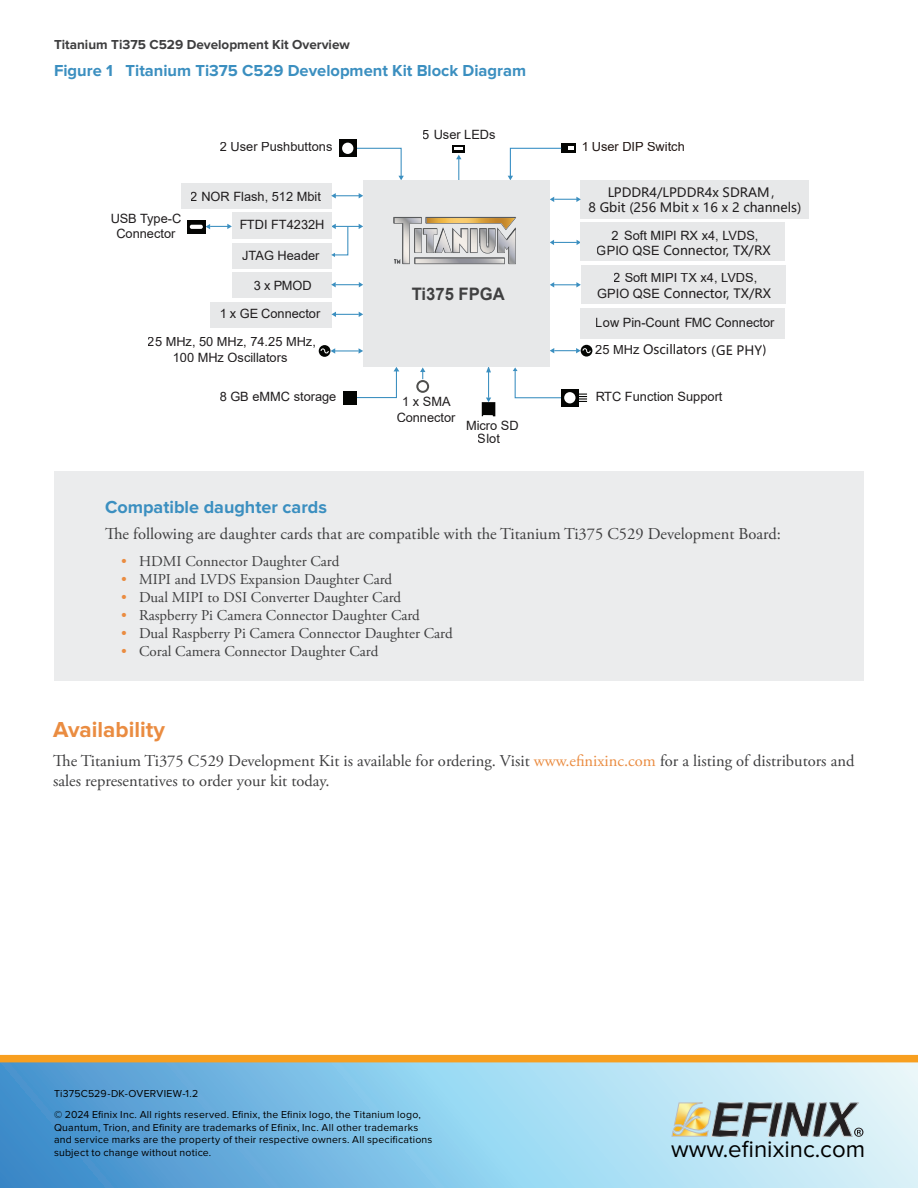
<style>
.page{position:relative;width:918px;height:1188px;background:#fff}
.page>*{position:absolute;margin:0;border:0;box-sizing:border-box;transform-origin:0 0}
.t1{font:24px "Proxima Nova";color:#000}
.t2{font:700 22.5px "Proxima Nova";color:#ea8c41}
.t3{font:700 18px "Proxima Nova";color:#3b8fc0}
.t4{font:700 17.25px "Arial";color:#404041}
.t5{font:16.5px/19.8px "Adobe Garamond Pro";color:#3e3e3f}
.t6{font:700 16.5px "Proxima Nova";color:#3b8fc0}
.t7{font:15px "Adobe Garamond Pro";color:#3e3e3f}
.t8{font:700 13.5px "Proxima Nova";color:#3e3e3f}
.t9{font:12.75px/15.5px "Arial";color:#201d1e;text-align:center}
.t10{font:12.75px/15.5px "Microsoft Ya Hei UI";color:#201d1e;text-align:center}
.t11{font:12.75px "Arial";color:#201512}
.t12{font:10.5px/12.6px "Proxima Nova";letter-spacing:.02em;color:#000}
.s1{font-family:"Arial"}
.s2{color:#ea8c41}
</style>
<div class="page">
<svg style="left:0;top:1062px;width:918px;height:126px;background:#8ec7e7"></svg>
<div style="left:0;top:1055px;width:918px;height:7px;background:#f89f1f"></div>
<svg style="left:672px;top:1103px;width:191px;height:33px;background:#929a93"></svg>
<div style="left:181px;top:183px;width:150px;height:26px;background:#e7e8e9"></div>
<div style="left:232px;top:214px;width:99px;height:25px;background:#e7e8e9"></div>
<div style="left:232px;top:243px;width:99px;height:25px;background:#e7e8e9"></div>
<svg style="left:550px;top:240px;width:31px;height:5px"></svg>
<svg style="left:331px;top:193px;width:32px;height:5px"></svg>
<svg style="left:206px;top:224px;width:26px;height:5px"></svg>
<svg style="left:550px;top:282px;width:31px;height:5px"></svg>
<svg style="left:356px;top:147px;width:48px;height:33px"></svg>
<svg style="left:331px;top:224px;width:32px;height:33px"></svg>
<svg style="left:513px;top:367px;width:48px;height:32px"></svg>
<div style="left:581px;top:223px;width:204px;height:38px;background:#e7e8e9"></div>
<div style="left:581px;top:266px;width:204px;height:38px;background:#e7e8e9"></div>
<div style="left:581px;top:308px;width:204px;height:31px;background:#e7e8e9"></div>
<div style="left:319px;top:345px;width:11px;height:12px;background:#040503;border-radius:50%"></div>
<svg style="left:581px;top:345px;width:11px;height:12px"></svg>
<svg style="left:550px;top:348px;width:41px;height:5px"></svg>
<div style="left:187px;top:220px;width:19px;height:14px;background:#040503"></div>
<div style="left:232px;top:212px;width:99px;height:25px;background:#e7e8e9"></div>
<svg style="left:190px;top:225px;width:13px;height:4px"></svg>
<svg style="left:482px;top:367px;width:13px;height:49px"></svg>
<div style="left:452px;top:145px;width:13px;height:8px;background:#040503"></div>
<svg style="left:455px;top:147px;width:8px;height:33px"></svg>
<svg style="left:339px;top:140px;width:17px;height:17px"></svg>
<div style="left:342px;top:143px;width:11px;height:11px;background:#fff;border-radius:50%"></div>
<div style="left:232px;top:272px;width:99px;height:26px;background:#e7e8e9"></div>
<svg style="left:331px;top:282px;width:32px;height:5px"></svg>
<div style="left:210px;top:302px;width:121px;height:26px;background:#e7e8e9"></div>
<svg style="left:331px;top:312px;width:32px;height:5px"></svg>
<svg style="left:420px;top:367px;width:5px;height:12px"></svg>
<svg style="left:416px;top:380px;width:13px;height:13px"></svg>
<div style="left:418px;top:382px;width:9px;height:9px;background:#fff;border-radius:50%"></div>
<div style="left:581px;top:180px;width:227px;height:38px;background:#e7e8e9"></div>
<svg style="left:550px;top:197px;width:31px;height:5px"></svg>
<div style="left:561px;top:144px;width:15px;height:9px;background:#040503"></div>
<svg style="left:568px;top:147px;width:5px;height:3px"></svg>
<svg style="left:508px;top:147px;width:54px;height:33px"></svg>
<svg style="left:320px;top:348px;width:43px;height:6px"></svg>
<svg style="left:356px;top:367px;width:43px;height:32px"></svg>
<div style="left:343px;top:391px;width:13px;height:13px;background:#040503"></div>
<div style="left:363px;top:180px;width:187px;height:187px;background:#e7e8e9"></div>
<svg style="left:393px;top:217px;width:123px;height:47px"></svg>
<div style="left:561px;top:389px;width:17px;height:17px;background:#040503"></div>
<div style="left:564px;top:392px;width:12px;height:11px;background:#fff;border-radius:50%"></div>
<svg style="left:578px;top:394px;width:9px;height:8px"></svg>
<div style="left:54px;top:471px;width:810px;height:209px;background:#e7e8e9"></div>
<p class="t8" style="left:54px;top:37px;width:297px">Titanium Ti375 C529 Development Kit Overview</p>
<p class="t6" style="left:54px;top:61px;width:474px">Figure 1 Titanium Ti375 C529 Development Kit Block Diagram</p>
<p class="t9" style="left:220px;top:139px;width:114px">2 User Pushbuttons</p>
<p class="t9" style="left:110px;top:210px;width:72px">USB Type-C<br>Connector</p>
<p class="t9" style="left:191px;top:188px;width:132px">2 NOR Flash, 512 Mbit</p>
<p class="t9" style="left:239px;top:219px;width:87px">FTDI FT4232H</p>
<p class="t9" style="left:242px;top:247px;width:79px">JTAG Header</p>
<p class="t9" style="left:239px;top:217px;width:87px">FTDI FT4232H</p>
<p class="t9" style="left:254px;top:278px;width:60px">3 x PMOD</p>
<p class="t9" style="left:219px;top:306px;width:103px">1 x GE Connector</p>
<p class="t9" style="left:148px;top:334px;width:170px">25 MHz, 50 MHz, 74.25 MHz,<br>100 MHz Oscillators</p>
<p class="t9" style="left:220px;top:389px;width:118px">8 GB eMMC storage</p>
<p class="t9" style="left:423px;top:127px;width:74px">5 User LEDs</p>
<h3 class="t4" style="left:412px;top:282px;width:95px">Ti375 FPGA</h3>
<p class="t9" style="left:396px;top:394px;width:61px">1 x SMA<br>Connector</p>
<p class="t9" style="left:466px;top:417px;width:54px">Micro SD</p>
<p class="t9" style="left:478px;top:430px;width:24px">Slot</p>
<p class="t11" style="left:581px;top:138px;width:105px">1 User DIP Switch</p>
<p class="t10" style="left:588px;top:184px;width:215px">LPDDR4/LPDDR4x SDRAM，<br>8 Gbit (256 Mbit x 16 x 2 channels)</p>
<p class="t9" style="left:612px;top:228px;width:148px">2 Soft MIPI RX x4, LVDS,</p>
<p class="t10" style="left:597px;top:242px;width:175px"><span class="s1">GPIO QSE</span> Connector, TX/RX</p>
<p class="t9" style="left:614px;top:270px;width:145px">2 Soft MIPI TX x4, LVDS,</p>
<p class="t10" style="left:597px;top:285px;width:175px"><span class="s1">GPIO QSE</span> Connector, TX/RX</p>
<p class="t9" style="left:596px;top:315px;width:180px">Low Pin-Count FMC Connector</p>
<p class="t10" style="left:595px;top:342px;width:181px"><span class="s1">25 MHz</span> Oscillators（GE PHY）</p>
<p class="t9" style="left:595px;top:389px;width:129px">RTC Function Support</p>
<h3 class="t3" style="left:105px;top:497px;width:223px">Compatible daughter cards</h3>
<p class="t5" style="left:105px;top:525px;width:677px">The following are daughter cards that are compatible with the Titanium Ti375 C529 Development Board:</p>
<p class="t7" style="left:121px;top:553px;width:220px"><span class="s2">•</span> HDMI Connector Daughter Card</p>
<p class="t7" style="left:121px;top:571px;width:273px"><span class="s2">•</span> MIPI and LVDS Expansion Daughter Card</p>
<p class="t7" style="left:121px;top:589px;width:282px"><span class="s2">•</span> Dual MIPI to DSI Converter Daughter Card</p>
<p class="t7" style="left:121px;top:607px;width:300px"><span class="s2">•</span> Raspberry Pi Camera Connector Daughter Card</p>
<p class="t7" style="left:121px;top:625px;width:333px"><span class="s2">•</span> Dual Raspberry Pi Camera Connector Daughter Card</p>
<p class="t7" style="left:121px;top:643px;width:259px"><span class="s2">•</span> Coral Camera Connector Daughter Card</p>
<h2 class="t2" style="left:53px;top:717px;width:113px">Availability</h2>
<p class="t5" style="left:53px;top:751px;width:803px">The Titanium Ti375 C529 Development Kit is available for ordering. Visit <span class="s2">www.efinixinc.com</span> for a listing of distributors and sales representatives to order your kit today.</p>
<p class="t12" style="left:54px;top:1083px;width:368px;line-height:21.6px">Ti375C529-DK-OVERVIEW-1.2<br>© 2024 Efinix Inc. All rights reserved. Efinix, the Efinix logo, the Titanium logo,</p>
<p class="t12" style="left:54px;top:1121px;width:380px">Quantum, Trion, and Efinity are trademarks of Efinix, Inc. All other trademarks and service marks are the property of their respective owners. All specifications subject to change without notice.</p>
<h1 class="t1" style="left:671px;top:1138px;width:196px">www.efinixinc.com</h1>
</div>
